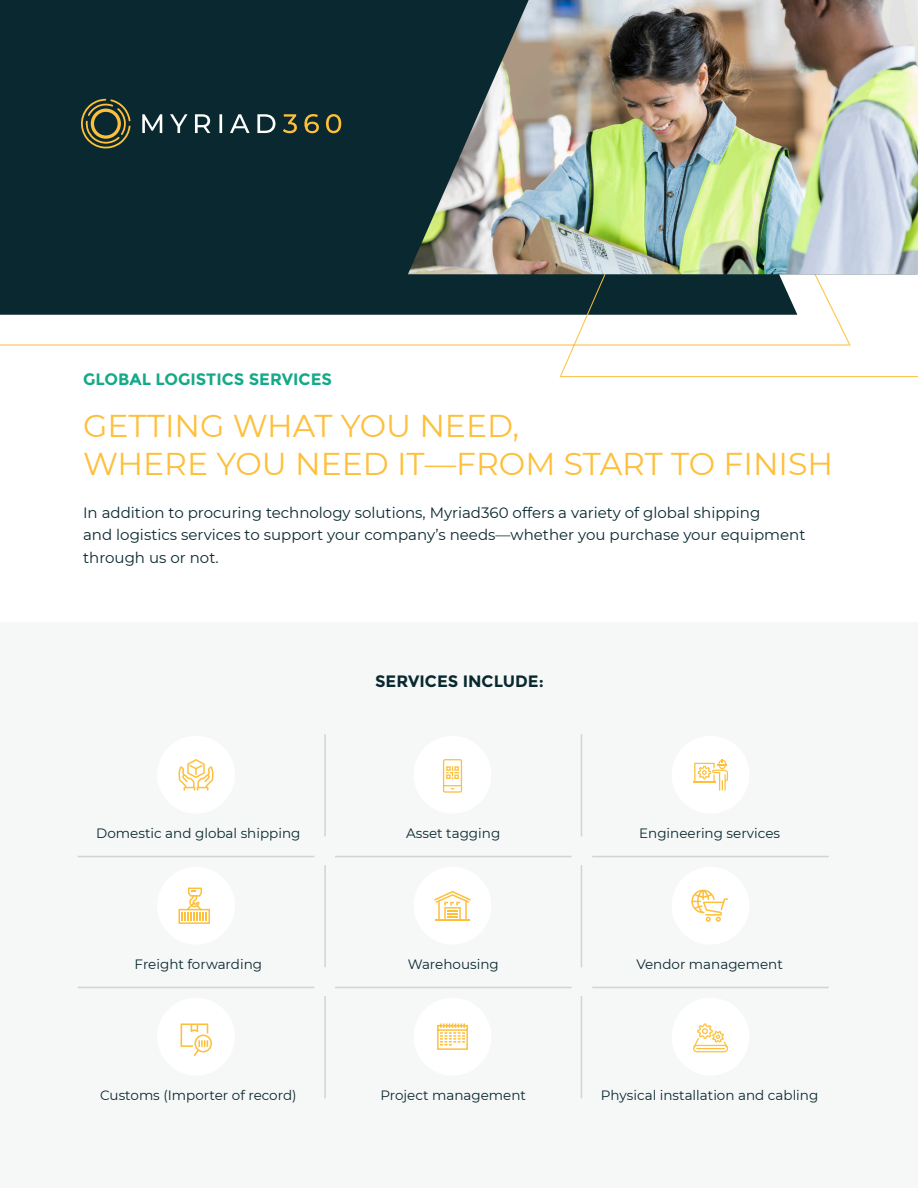
<style>
.page{position:relative;width:918px;height:1188px;background:#fff}
.page>*{position:absolute;margin:0;border:0;box-sizing:border-box;transform-origin:0 0}
.t1{font:31.5px/37.8px "Montserrat";color:#febf3b}
.t2{font:700 16.5px "Montserrat";color:#15a988}
.t3{font:700 16.5px "Montserrat";color:#09282f}
.t4{font:15px/22.5px "Montserrat";color:#09282f}
.Body{font:13.5px "Montserrat";color:#09282f}
</style>
<div class="page">
<div style="left:0;top:0;width:408px;height:260px;background:#09282f"></div>
<svg style="left:0;top:260px;width:918px;height:117px"></svg>
<img style="left:408px;top:0;width:510px;height:274px">
<svg style="left:81px;top:99px;width:50px;height:49px"></svg>
<svg style="left:142px;top:114px;width:133px;height:19px"></svg>
<svg style="left:283px;top:114px;width:58px;height:19px"></svg>
<div style="left:0;top:622px;width:918px;height:566px;background:#f6f7f7"></div>
<div style="left:414px;top:736px;width:77px;height:78px;background:#fff;border-radius:50%"></div>
<div style="left:157px;top:736px;width:78px;height:78px;background:#fff;border-radius:50%"></div>
<div style="left:672px;top:736px;width:77px;height:78px;background:#fff;border-radius:50%"></div>
<hr style="left:324px;top:734px;width:2px;height:102px;background:#cfd4d5">
<hr style="left:581px;top:734px;width:1px;height:102px;background:#cfd4d5">
<hr style="left:335px;top:856px;width:237px;height:1px;background:#cfd4d5">
<hr style="left:78px;top:856px;width:236px;height:1px;background:#cfd4d5">
<hr style="left:592px;top:856px;width:237px;height:1px;background:#cfd4d5">
<div style="left:414px;top:867px;width:77px;height:78px;background:#fff;border-radius:50%"></div>
<div style="left:157px;top:867px;width:78px;height:78px;background:#fff;border-radius:50%"></div>
<div style="left:672px;top:867px;width:77px;height:78px;background:#fff;border-radius:50%"></div>
<hr style="left:324px;top:865px;width:2px;height:102px;background:#cfd4d5">
<hr style="left:581px;top:865px;width:1px;height:102px;background:#cfd4d5">
<hr style="left:335px;top:987px;width:237px;height:1px;background:#cfd4d5">
<hr style="left:78px;top:987px;width:236px;height:1px;background:#cfd4d5">
<hr style="left:592px;top:987px;width:237px;height:1px;background:#cfd4d5">
<div style="left:414px;top:998px;width:77px;height:78px;background:#fff;border-radius:50%"></div>
<div style="left:157px;top:998px;width:78px;height:78px;background:#fff;border-radius:50%"></div>
<div style="left:672px;top:998px;width:77px;height:78px;background:#fff;border-radius:50%"></div>
<hr style="left:324px;top:996px;width:2px;height:102px;background:#cfd4d5">
<hr style="left:581px;top:996px;width:1px;height:102px;background:#cfd4d5">
<svg style="left:178px;top:759px;width:36px;height:32px"></svg>
<div style="left:443px;top:759px;width:19px;height:34px;border:1px solid #febf3b"></div>
<svg style="left:444px;top:766px;width:17px;height:23px"></svg>
<svg style="left:693px;top:759px;width:35px;height:31px"></svg>
<svg style="left:178px;top:888px;width:32px;height:36px"></svg>
<svg style="left:434px;top:891px;width:37px;height:28px"></svg>
<hr style="left:435px;top:919px;width:35px;height:2px;background:#febf3b">
<svg style="left:691px;top:889px;width:37px;height:33px"></svg>
<svg style="left:180px;top:1023px;width:32px;height:33px"></svg>
<svg style="left:437px;top:1023px;width:31px;height:27px"></svg>
<svg style="left:693px;top:1023px;width:35px;height:29px"></svg>
<p class="t2" style="left:83px;top:370px;width:250px">GLOBAL LOGISTICS SERVICES</p>
<p class="t1" style="left:83px;top:406px;width:752px">GETTING WHAT YOU NEED,<br>WHERE YOU NEED IT—FROM START TO FINISH</p>
<p class="t4" style="left:83px;top:501px;width:724px">In addition to procuring technology solutions, Myriad360 offers a variety of global shipping<br>and logistics services to support your company’s needs—whether you purchase your equipment through us or not.</p>
<p class="t3" style="left:375px;top:672px;width:170px">SERVICES INCLUDE:</p>
<p class="Body" style="left:96px;top:824px;width:206px">Domestic and global shipping</p>
<p class="Body" style="left:406px;top:824px;width:96px">Asset tagging</p>
<p class="Body" style="left:639px;top:824px;width:143px">Engineering services</p>
<p class="Body" style="left:135px;top:955px;width:129px">Freight forwarding</p>
<p class="Body" style="left:408px;top:955px;width:92px">Warehousing</p>
<p class="Body" style="left:636px;top:955px;width:148px">Vendor management</p>
<p class="Body" style="left:100px;top:1086px;width:198px">Customs (Importer of record)</p>
<p class="Body" style="left:380px;top:1086px;width:147px">Project management</p>
<p class="Body" style="left:601px;top:1086px;width:219px">Physical installation and cabling</p>
</div>
